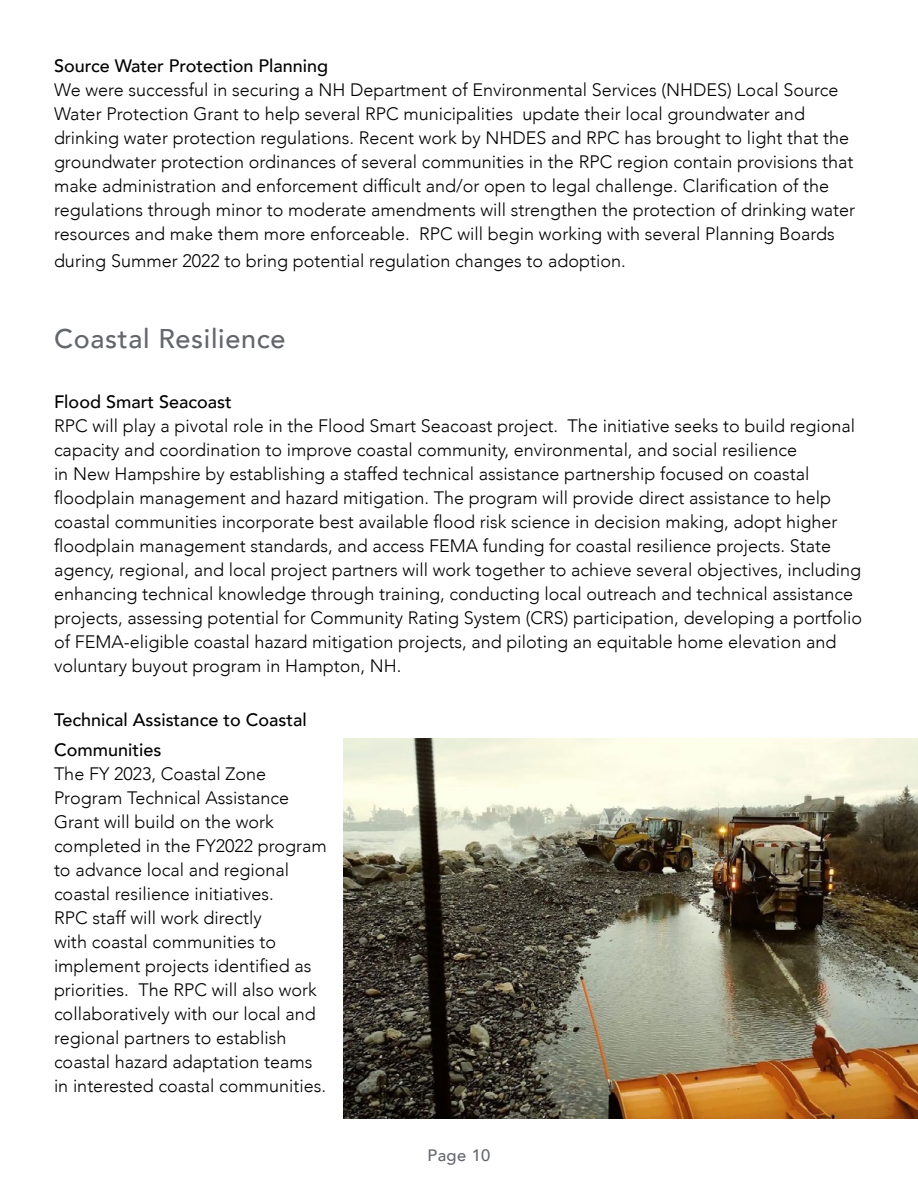
<style>
.page{position:relative;width:918px;height:1188px;background:#fff}
.page>*{position:absolute;margin:0;border:0;box-sizing:border-box;transform-origin:0 0}
.t1{font:500 27px "Avenir";letter-spacing:.025em;color:#63666b}
.t2{font:300 18px/24px "Avenir";color:#000}
.t3{font:500 18px/30px "Avenir";color:#000}
.t4{font:500 16.5px "Avenir";letter-spacing:.025em;color:#63666b}
</style>
<div class="page">
<img style="left:343px;top:738px;width:575px;height:380px">
<p class="t3" style="left:54px;top:50px;width:276px">Source Water Protection Planning</p>
<p class="t2" style="left:54px;top:78px;width:803px">We were successful in securing a NH Department of Environmental Services (NHDES) Local Source Water Protection Grant to help several RPC municipalities update their local groundwater and drinking water protection regulations. Recent work by NHDES and RPC has brought to light that the groundwater protection ordinances of several communities in the RPC region contain provisions that make administration and enforcement difficult and/or open to legal challenge. Clarification of the regulations through minor to moderate amendments will strengthen the protection of drinking water resources and make them more enforceable. RPC will begin working with several Planning Boards</p>
<p class="t2" style="left:54px;top:249px;width:573px">during Summer 2022 to bring potential regulation changes to adoption.</p>
<h1 class="t1" style="left:54px;top:316px;width:233px">Coastal Resilience</h1>
<p class="t3" style="left:54px;top:386px;width:179px">Flood Smart Seacoast</p>
<p class="t2" style="left:54px;top:414px;width:810px">RPC will play a pivotal role in the Flood Smart Seacoast project. The initiative seeks to build regional capacity and coordination to improve coastal community, environmental, and social resilience<br>in New Hampshire by establishing a staffed technical assistance partnership focused on coastal floodplain management and hazard mitigation. The program will provide direct assistance to help coastal communities incorporate best available flood risk science in decision making, adopt higher floodplain management standards, and access FEMA funding for coastal resilience projects. State agency, regional, and local project partners will work together to achieve several objectives, including enhancing technical knowledge through training, conducting local outreach and technical assistance projects, assessing potential for Community Rating System (CRS) participation, developing a portfolio of FEMA-eligible coastal hazard mitigation projects, and piloting an equitable home elevation and voluntary buyout program in Hampton, NH.</p>
<p class="t3" style="left:54px;top:704px;width:254px">Technical Assistance to Coastal<br>Communities</p>
<p class="t2" style="left:54px;top:762px;width:274px">The FY 2023, Coastal Zone<br>Program Technical Assistance<br>Grant will build on the work completed in the FY2022 program to advance local and regional coastal resilience initiatives.<br>RPC staff will work directly<br>with coastal communities to implement projects identified as priorities. The RPC will also work collaboratively with our local and regional partners to establish coastal hazard adaptation teams in interested coastal communities.</p>
<p class="t4" style="left:427px;top:1141px;width:65px">Page 10</p>
</div>
